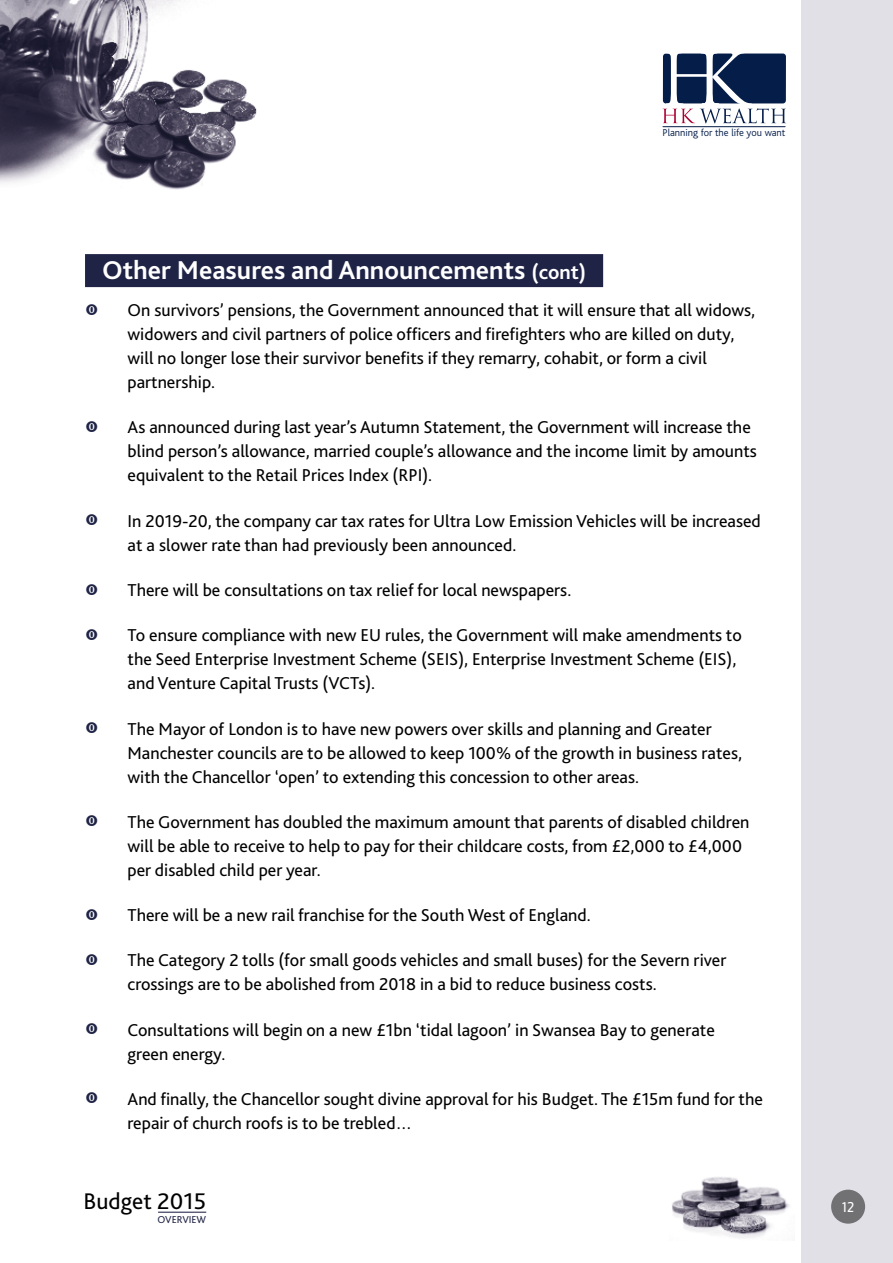
<style>
.page{position:relative;width:893px;height:1263px;background:#fff}
.page>*{position:absolute;margin:0;border:0;box-sizing:border-box;transform-origin:0 0}
.t1{font:700 27px "Bliss 2";color:#fff}
.t2{font:23.7px "Bliss 2";color:#000}
.t3{font:18px/24px "Bliss 2";color:#000}
.t4{font:15px "Mako";color:#fff}
.t5{font:300 10.5px "Bliss";color:#051d49}
.t6{font:10.5px "Bliss 2";color:#1f2345}
.s1{font-size:21px}
.s2{color:#1f2345}
</style>
<div class="page">
<div style="left:801px;top:0;width:92px;height:1263px;background:#e2e0e7"></div>
<hr style="left:158px;top:1212px;width:48px;height:1px;background:#1f2345">
<img style="left:0;top:0;width:257px;height:190px">
<img style="left:672px;top:1177px;width:117px;height:61px">
<hr style="left:663px;top:126px;width:122px;height:1px;background:#051d49">
<svg style="left:663px;top:53px;width:123px;height:70px"></svg>
<div style="left:85px;top:254px;width:518px;height:33px;background:#1f2345"></div>
<p class="t5" style="left:663px;top:127px;width:124px">Planning for the life you want</p>
<h1 class="t1" style="left:102px;top:254px;width:486px">Other Measures and Announcements <span class="s1">(cont)</span></h1>
<p class="t3" style="left:128px;top:298px;width:629px;text-indent:-43px"><span class="s2">▼</span> On survivors’ pensions, the Government announced that it will ensure that all widows, widowers and civil partners of police officers and firefighters who are killed on duty, will no longer lose their survivor benefits if they remarry, cohabit, or form a civil partnership.</p>
<p class="t3" style="left:128px;top:415px;width:631px;text-indent:-43px"><span class="s2">▼</span> As announced during last year’s Autumn Statement, the Government will increase the blind person’s allowance, married couple’s allowance and the income limit by amounts equivalent to the Retail Prices Index (RPI).</p>
<p class="t3" style="left:128px;top:508px;width:635px;text-indent:-43px"><span class="s2">▼</span> In 2019-20, the company car tax rates for Ultra Low Emission Vehicles will be increased at a slower rate than had previously been announced.</p>
<p class="t3" style="left:85px;top:578px;width:488px"><span class="s2">▼</span> There will be consultations on tax relief for local newspapers.</p>
<p class="t3" style="left:128px;top:623px;width:616px;text-indent:-43px"><span class="s2">▼</span> To ensure compliance with new EU rules, the Government will make amendments to the Seed Enterprise Investment Scheme (SEIS), Enterprise Investment Scheme (EIS), and Venture Capital Trusts (VCTs).</p>
<p class="t3" style="left:128px;top:716px;width:616px;text-indent:-43px"><span class="s2">▼</span> The Mayor of London is to have new powers over skills and planning and Greater<br>Manchester councils are to be allowed to keep 100% of the growth in business rates, with the Chancellor ‘open’ to extending this concession to other areas.</p>
<p class="t3" style="left:128px;top:809px;width:623px;text-indent:-43px"><span class="s2">▼</span> The Government has doubled the maximum amount that parents of disabled children will be able to receive to help to pay for their childcare costs, from £2,000 to £4,000 per disabled child per year.</p>
<p class="t3" style="left:85px;top:903px;width:507px"><span class="s2">▼</span> There will be a new rail franchise for the South West of England.</p>
<p class="t3" style="left:128px;top:948px;width:600px;text-indent:-43px"><span class="s2">▼</span> The Category 2 tolls (for small goods vehicles and small buses) for the Severn river crossings are to be abolished from 2018 in a bid to reduce business costs.</p>
<p class="t3" style="left:128px;top:1017px;width:589px;text-indent:-43px"><span class="s2">▼</span> Consultations will begin on a new £1bn ‘tidal lagoon’ in Swansea Bay to generate green energy.</p>
<p class="t3" style="left:128px;top:1086px;width:637px;text-indent:-43px"><span class="s2">▼</span> And finally, the Chancellor sought divine approval for his Budget. The £15m fund for the repair of church roofs is to be trebled…</p>
<h2 class="t2" style="left:83px;top:1186px;width:124px">Budget 2015</h2>
<p class="t4" style="left:842px;top:1196px;width:14px">12</p>
<p class="t6" style="left:157px;top:1213px;width:50px">OVERVIEW</p>
</div>
